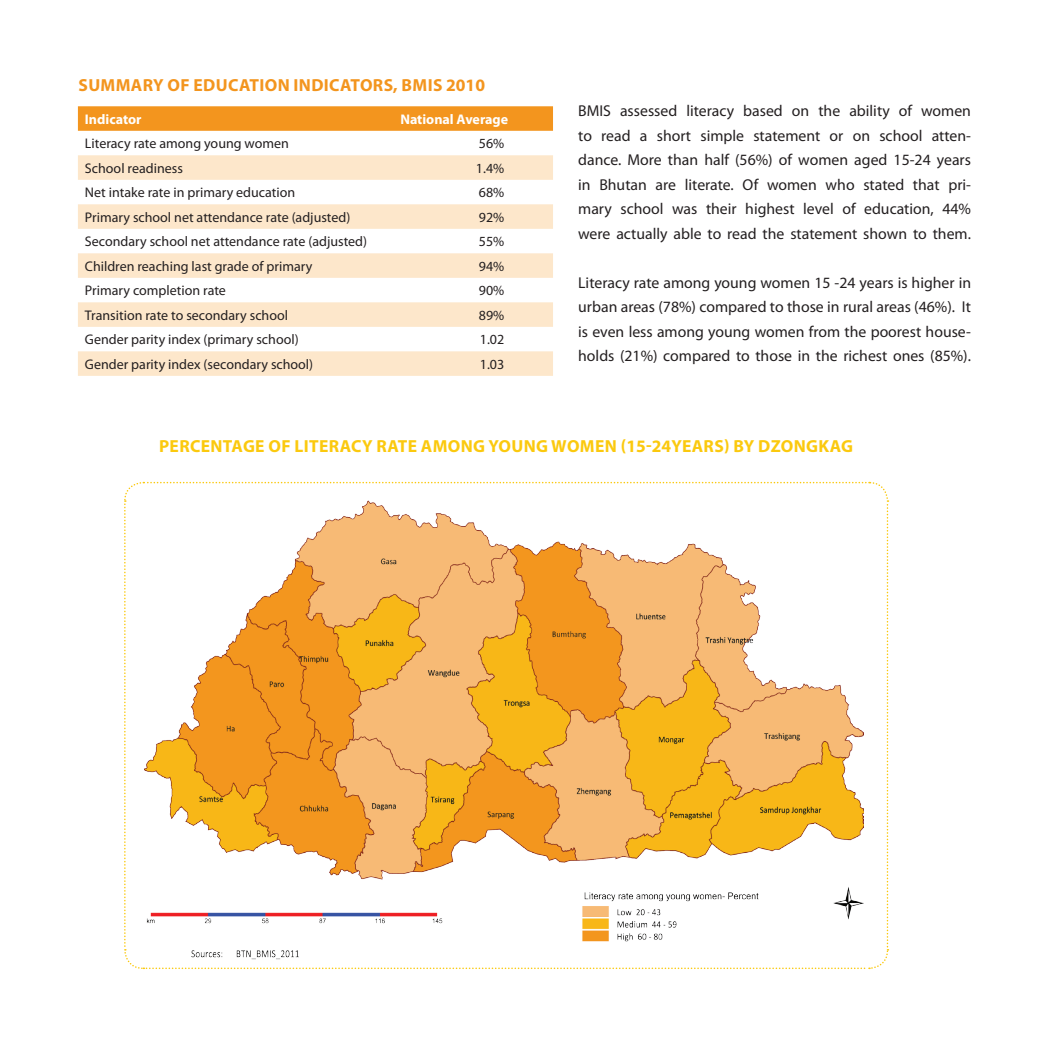
<style>
.page{position:relative;width:1049px;height:1047px;background:#fff}
.page>*{position:absolute;margin:0;border:0;box-sizing:border-box;transform-origin:0 0}
.t1{font:700 17.5px "Myriad Pro";letter-spacing:.02em;color:#fbc90e}
.t2{font:700 17.5px "Myriad Pro";letter-spacing:.02em;color:#f3951e}
.t3{font:15.75px/24.5px "Myriad Pro";color:#231f20;text-align:justify}
.t4{font:14px "Myriad Pro";color:#231f20}
.t5{font:700 14px "Myriad Pro";color:#fff}
</style>
<div class="page">
<svg style="left:124px;top:481px;width:765px;height:489px"></svg>
<svg style="left:78px;top:106px;width:475px;height:25px;background:#f39722"></svg>
<svg style="left:78px;top:155px;width:475px;height:221px;fill:#fde7cb"></svg>
<p class="t2" style="left:79px;top:74px;width:334px">SUMMARY OF EDUCATION INDICATORS, BMIS</p>
<p class="t2" style="left:446px;top:74px;width:40px">2010</p>
<p class="t5" style="left:85px;top:110px;width:58px">INDICATOR</p>
<p class="t5" style="left:400px;top:110px;width:109px">NATIONAL AVERAGE</p>
<p class="t4" style="left:85px;top:135px;width:205px">Literacy rate among young women</p>
<p class="t4" style="left:479px;top:135px;width:27px">56%</p>
<p class="t4" style="left:85px;top:159px;width:99px">School readiness</p>
<p class="t4" style="left:476px;top:159px;width:30px">1.4%</p>
<p class="t4" style="left:85px;top:184px;width:212px">Net intake rate in primary education</p>
<p class="t4" style="left:479px;top:184px;width:27px">68%</p>
<p class="t4" style="left:85px;top:208px;width:267px">Primary school net attendance rate (adjusted)</p>
<p class="t4" style="left:479px;top:208px;width:27px">92%</p>
<p class="t4" style="left:85px;top:233px;width:284px">Secondary school net attendance rate (adjusted)</p>
<p class="t4" style="left:479px;top:233px;width:27px">55%</p>
<p class="t4" style="left:85px;top:257px;width:229px">Children reaching last grade of primary</p>
<p class="t4" style="left:479px;top:257px;width:27px">94%</p>
<p class="t4" style="left:85px;top:282px;width:142px">Primary completion rate</p>
<p class="t4" style="left:479px;top:282px;width:27px">90%</p>
<p class="t4" style="left:85px;top:306px;width:205px">Transition rate to secondary school</p>
<p class="t4" style="left:479px;top:306px;width:27px">89%</p>
<p class="t4" style="left:85px;top:331px;width:215px">Gender parity index (primary school)</p>
<p class="t4" style="left:480px;top:331px;width:26px">1.02</p>
<p class="t4" style="left:85px;top:355px;width:230px">Gender parity index (secondary school)</p>
<p class="t4" style="left:480px;top:355px;width:26px">1.03</p>
<p class="t3" style="left:578px;top:98px;width:394px">BMIS assessed literacy based on the ability of women to read a short simple statement or on school atten&shy;dance. More than half (56%) of women aged 15-24 years in Bhutan are literate. Of women who stated that pri&shy;mary school was their highest level of education, 44% were actually able to read the statement shown to them.</p>
<p class="t3" style="left:578px;top:270px;width:394px">Literacy rate among young women 15 -24 years is higher in urban areas (78%) compared to those in rural areas (46%). It is even less among young women from the poorest house&shy;holds (21%) compared to those in the richest ones (85%).</p>
<p class="t1" style="left:159px;top:435px;width:695px">PERCENTAGE OF LITERACY RATE AMONG YOUNG WOMEN (15-24YEARS) BY DZONGKAG</p>
</div>
